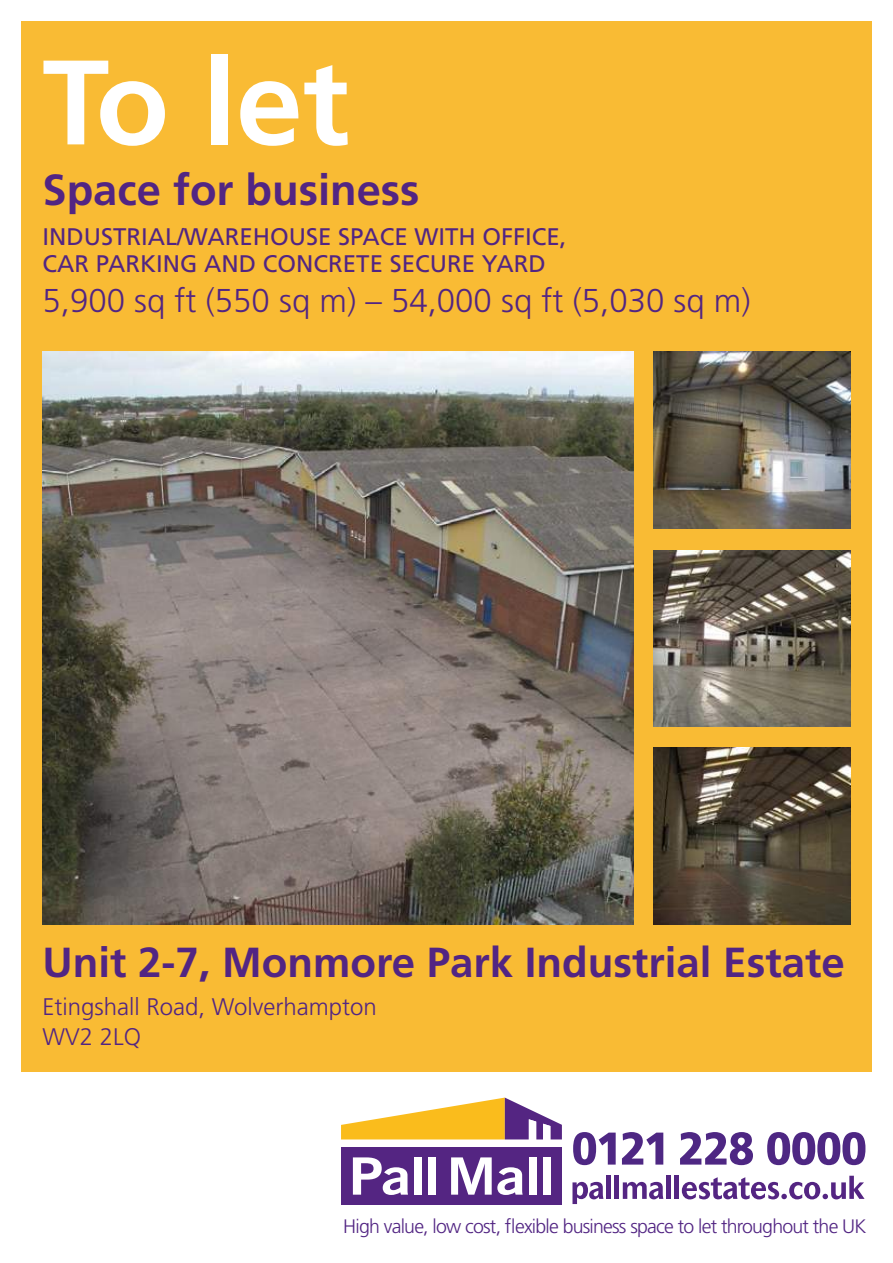
<style>
.page{position:relative;width:893px;height:1263px;background:#fff}
.page>*{position:absolute;margin:0;border:0;box-sizing:border-box;transform-origin:0 0}
.t1{font:700 120px "Frutiger";color:#fff}
.t2{font:700 43.5px "Frutiger";color:#522583}
.t3{font:700 42px "Frutiger";color:#522583}
.t4{font:300 33px "Frutiger";color:#522583}
.t5{font:24px/27px "Frutiger";color:#522583}
.t6{font:300 24px/30px "Frutiger";color:#522583}
.t7{font:300 19.5px "Frutiger";letter-spacing:-.04em;color:#522583}
</style>
<div class="page">
<div style="left:21px;top:21px;width:851px;height:1050px;background:#f9bb34"></div>
<img style="left:43px;top:351px;width:591px;height:573px">
<img style="left:653px;top:748px;width:197px;height:176px">
<img style="left:653px;top:550px;width:197px;height:177px">
<img style="left:653px;top:351px;width:197px;height:177px">
<svg style="left:573px;top:1132px;width:292px;height:33px"></svg>
<svg style="left:572px;top:1182px;width:31px;height:22px"></svg>
<div style="left:606px;top:1176px;width:5px;height:23px;background:#542582"></div>
<hr style="left:615px;top:1176px;width:4px;height:23px;background:#542582">
<svg style="left:623px;top:1182px;width:40px;height:17px"></svg>
<div style="left:666px;top:1176px;width:5px;height:23px;background:#542582"></div>
<hr style="left:675px;top:1176px;width:4px;height:23px;background:#542582">
<svg style="left:682px;top:1176px;width:182px;height:23px"></svg>
<div style="left:341px;top:1147px;width:221px;height:58px;background:#542582"></div>
<svg style="left:353px;top:1157px;width:55px;height:38px"></svg>
<div style="left:414px;top:1157px;width:8px;height:38px;background:#fff"></div>
<div style="left:428px;top:1157px;width:8px;height:38px;background:#fff"></div>
<svg style="left:451px;top:1157px;width:72px;height:38px"></svg>
<div style="left:529px;top:1157px;width:7px;height:38px;background:#fff"></div>
<div style="left:543px;top:1157px;width:7px;height:38px;background:#fff"></div>
<svg style="left:341px;top:1097px;width:221px;height:43px"></svg>
<h1 class="t1" style="left:43px;top:32px;width:308px">To let</h1>
<h2 class="t2" style="left:43px;top:164px;width:379px">Space for business</h2>
<p class="t5" style="left:43px;top:223px;width:526px">INDUSTRIAL/WAREHOUSE SPACE WITH OFFICE,<br>CAR PARKING AND CONCRETE SECURE YARD</p>
<h3 class="t4" style="left:43px;top:282px;width:710px">5,900 sq ft (550 sq m) – 54,000 sq ft (5,030 sq m)</h3>
<h3 class="t3" style="left:43px;top:937px;width:804px">Unit 2-7, Monmore Park Industrial Estate</h3>
<p class="t6" style="left:43px;top:992px;width:336px">Etingshall Road, Wolverhampton<br>WV2 2LQ</p>
<p class="t7" style="left:343px;top:1215px;width:525px">High value, low cost, flexible business space to let throughout the UK</p>
</div>
